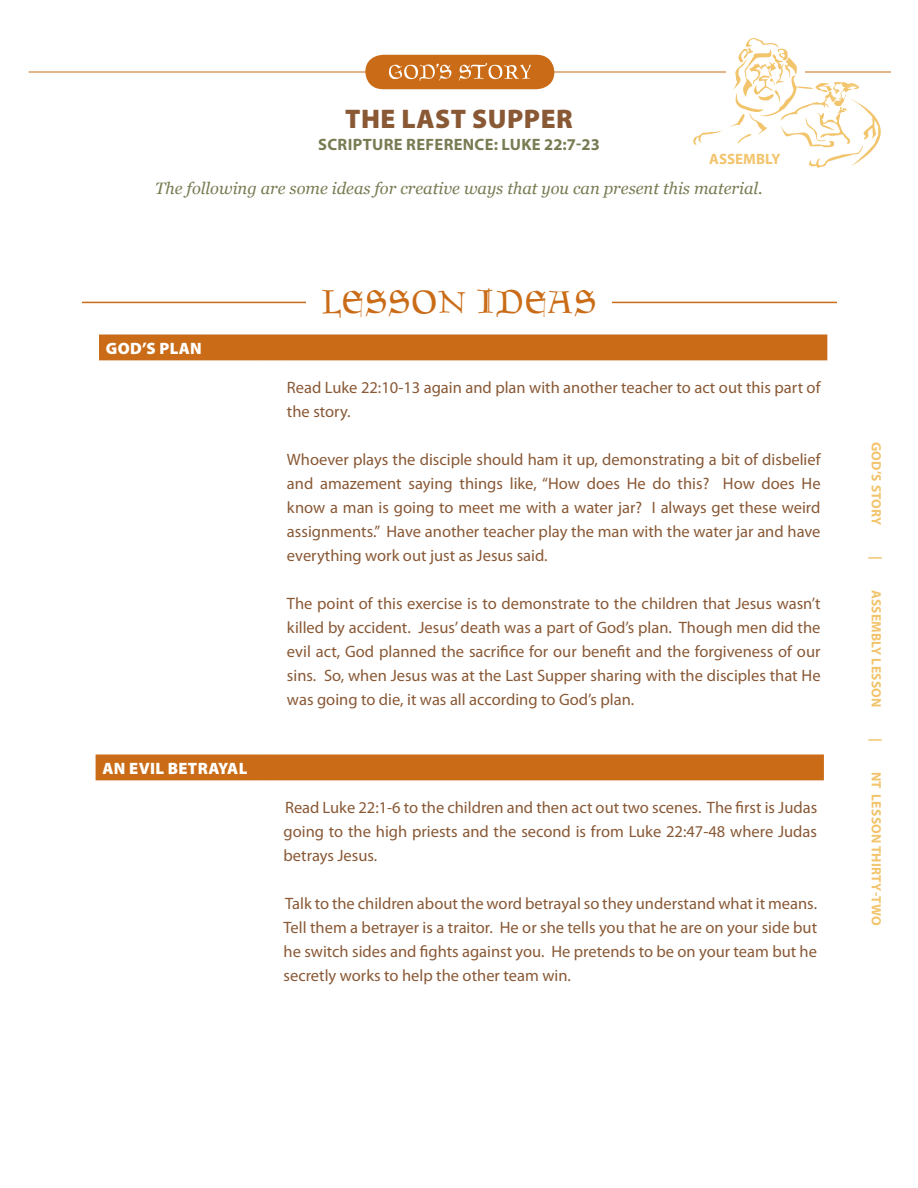
<style>
.page{position:relative;width:918px;height:1188px;background:#fff}
.page>*{position:absolute;margin:0;border:0;box-sizing:border-box;transform-origin:0 0}
.t1{font:45px "Goudament";color:#ca6c17}
.t2{font:900 27px "Myriad Pro";letter-spacing:.02em;color:#895936}
.Text{font:16.5px/24px "Myriad Pro";color:#895936;text-align:justify}
.t3{font:italic 16.5px "Georgia";color:#797b53}
.t4{font:700 16.5px "Myriad Pro";letter-spacing:.02em;color:#797b53}
.Text-2{font:900 16.5px "Myriad Pro";letter-spacing:.02em;color:#fff}
.t5{font:700 15px "Myriad Pro";color:#f2c46c}
.t6{font:700 13.5px "Myriad Pro";letter-spacing:.02em;color:#f2c46c}
</style>
<div class="page">
<hr style="left:29px;top:72px;width:862px;height:1px;background:#ca6c17">
<svg style="left:365px;top:55px;width:189px;height:34px;background:#d07e34"></svg>
<svg style="left:693px;top:38px;width:198px;height:130px"></svg>
<hr style="left:82px;top:302px;width:755px;height:1px;background:#ca6c17">
<div style="left:306px;top:280px;width:306px;height:48px;background:#fff"></div>
<div style="left:100px;top:335px;width:727px;height:25px;background:#ca6c17"></div>
<hr style="left:99px;top:334px;width:162px;height:2px;background:#ca6c17">
<svg style="left:99px;top:336px;width:1px;height:23px"></svg>
<hr style="left:261px;top:334px;width:20px;height:2px;background:#ca6c17">
<hr style="left:281px;top:334px;width:546px;height:2px;background:#ca6c17">
<hr style="left:99px;top:359px;width:162px;height:1px;background:#ca6c17">
<div style="left:96px;top:755px;width:727px;height:25px;background:#ca6c17"></div>
<hr style="left:822px;top:756px;width:2px;height:23px;background:#ca6c17">
<hr style="left:96px;top:754px;width:161px;height:2px;background:#ca6c17">
<hr style="left:257px;top:754px;width:21px;height:2px;background:#ca6c17">
<hr style="left:278px;top:754px;width:546px;height:2px;background:#ca6c17">
<hr style="left:278px;top:779px;width:546px;height:1px;background:#ca6c17">
<p class="t2" style="left:345px;top:104px;width:229px">THE LAST SUPPER</p>
<p class="t4" style="left:318px;top:135px;width:283px">SCRIPTURE REFERENCE: LUKE 22:7-23</p>
<p class="t3" style="left:155px;top:179px;width:609px">The following are some ideas for creative ways that you can present this material.</p>
<p class="t5" style="left:709px;top:151px;width:72px">ASSEMBLY</p>
<p class="Text-2" style="left:106px;top:339px;width:98px">GOD’S PLAN</p>
<p class="Text-2" style="left:102px;top:759px;width:145px">AN EVIL BETRAYAL</p>
<p class="t1" style="left:322px;top:287px;width:276px">LESSON IDEAS</p>
<p class="Text" style="left:287px;top:376px;width:535px">Read Luke 22:10-13 again and plan with another teacher to act out this part of the story.</p>
<p class="Text" style="left:287px;top:448px;width:535px">Whoever plays the disciple should ham it up, demonstrating a bit of disbelief and amazement saying things like, “How does He do this? How does He know a man is going to meet me with a water jar? I always get these weird assignments.” Have another teacher play the man with the water jar and have everything work out just as Jesus said.</p>
<p class="Text" style="left:287px;top:592px;width:535px">The point of this exercise is to demonstrate to the children that Jesus wasn’t killed by accident. Jesus’ death was a part of God’s plan. Though men did the evil act, God planned the sacrifice for our benefit and the forgiveness of our sins. So, when Jesus was at the Last Supper sharing with the disciples that He was going to die, it was all according to God’s plan.</p>
<p class="Text" style="left:284px;top:796px;width:535px">Read Luke 22:1-6 to the children and then act out two scenes. The first is Judas going to the high priests and the second is from Luke 22:47-48 where Judas betrays Jesus.</p>
<p class="Text" style="left:284px;top:892px;width:535px">Talk to the children about the word betrayal so they understand what it means.<br>Tell them a betrayer is a traitor. He or she tells you that he are on your side but he switch sides and fights against you. He pretends to be on your team but he secretly works to help the other team win.</p>
<p class="t6" style="left:884px;top:442px;width:85px;rotate:90deg">GOD’S STORY</p>
<p class="t6" style="left:884px;top:556px;width:5px;rotate:90deg">|</p>
<p class="t6" style="left:884px;top:590px;width:119px;rotate:90deg">ASSEMBLY LESSON</p>
<p class="t6" style="left:884px;top:738px;width:5px;rotate:90deg">|</p>
<p class="t6" style="left:884px;top:772px;width:156px;rotate:90deg">NT LESSON THIRTY-TWO</p>
</div>
